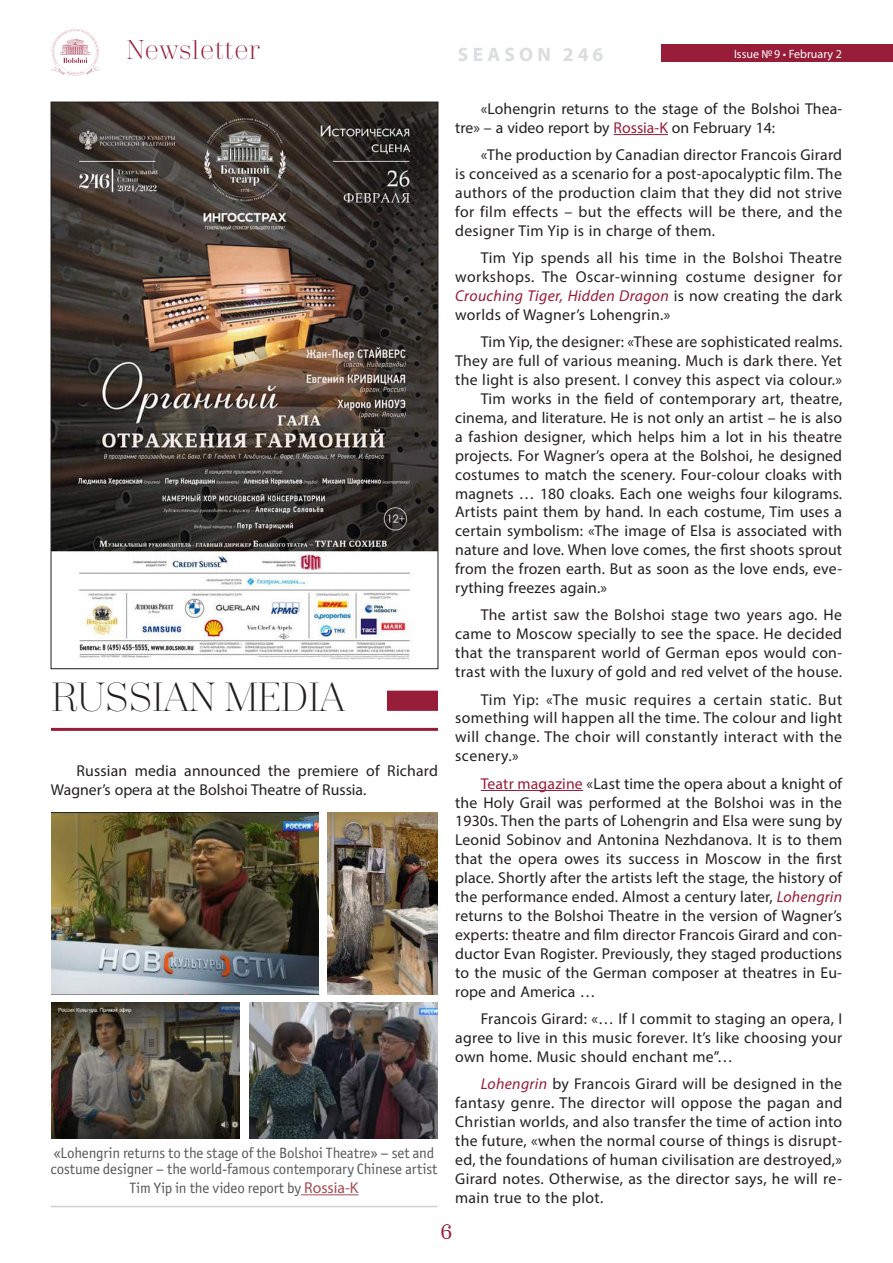
<style>
.page{position:relative;width:893px;height:1263px;background:#fff}
.page>*{position:absolute;margin:0;border:0;box-sizing:border-box;transform-origin:0 0}
.t1{font:300 40.5px "Trivia Serif";letter-spacing:-.03em;color:#231f20}
.t2{font:300 27px "Trivia Serif";color:#971d38}
.t3{font:21px "Trivia Serif 10 Demo";color:#971d38}
.t4{font:700 19.5px "Myriad Pro";letter-spacing:.22em;color:#dcdddf}
.t5{font:15.75px/18.9px "Myriad Pro";letter-spacing:.01em;color:#231f20;text-align:justify}
.t6{font:15px/16.5px "Officina Sans Book C";letter-spacing:-.015em;color:#57585a}
.t7{font:12px "Myriad Pro";color:#fff}
.s1{font-family:"Myriad Pro";font-size:15.75px;color:#a74951}
.s2{color:#971d38}
.s3{font-style:italic;color:#971d38}
</style>
<div class="page">
<div style="left:661px;top:45px;width:232px;height:17px;background:#971d38"></div>
<svg style="left:51px;top:29px;width:49px;height:46px"></svg>
<hr style="left:614px;top:134px;width:54px;height:1px;background:#971d38">
<hr style="left:481px;top:790px;width:102px;height:1px;background:#971d38">
<img style="left:53px;top:104px;width:383px;height:556px">
<div style="left:387px;top:691px;width:51px;height:20px;background:#971d38"></div>
<hr style="left:51px;top:728px;width:387px;height:3px;background:#971d38">
<img style="left:51px;top:812px;width:268px;height:182px">
<img style="left:327px;top:812px;width:111px;height:182px">
<img style="left:51px;top:1003px;width:189px;height:135px">
<img style="left:249px;top:1003px;width:189px;height:135px">
<hr style="left:51px;top:1206px;width:386px;height:1px;background:#d1d2d4">
<hr style="left:301px;top:1194px;width:57px;height:1px;background:#a74951">
<h2 class="t2" style="left:126px;top:36px;width:135px">Newsletter</h2>
<p class="t7" style="left:734px;top:46px;width:109px">Issue №9 • February 2</p>
<p class="t4" style="left:458px;top:41px;width:147px">SEASON 246</p>
<h1 class="t1" style="left:51px;top:676px;width:296px">RUSSIAN MEDIA</h1>
<p class="t5" style="left:51px;top:761px;width:388px;text-indent:26px">Russian media announced the premiere of Richard<br>Wagner’s opera at the Bolshoi Theatre of Russia.</p>
<p class="t6" style="left:51px;top:1144px;width:388px">«Lohengrin returns to the stage of the Bolshoi Theatre» – set and costume designer – the world-famous contemporary Chinese artist</p>
<p class="t6" style="left:130px;top:1180px;width:230px">Tim Yip in the video report by <span class="s1">Rossia-K</span></p>
<p class="t5" style="left:455px;top:99px;width:388px;text-indent:26px">«Lohengrin returns to the stage of the Bolshoi Thea&shy;tre» – a video report by <span class="s2">Rossia-K</span> on February 14:</p>
<p class="t5" style="left:455px;top:145px;width:388px;text-indent:26px">«The production by Canadian director Francois Girard is conceived as a scenario for a post-apocalyptic film. The authors of the production claim that they did not strive for film effects – but the effects will be there, and the designer Tim Yip is in charge of them.</p>
<p class="t5" style="left:455px;top:248px;width:388px;text-indent:26px">Tim Yip spends all his time in the Bolshoi Theatre workshops. The Oscar-winning costume designer for <span class="s3">Crouching Tiger, Hidden Dragon</span> is now creating the dark worlds of Wagner’s Lohengrin.»</p>
<p class="t5" style="left:481px;top:332px;width:363px">Tim Yip, the designer: «These are sophisticated realms.</p>
<p class="t5" style="left:455px;top:351px;width:388px">They are full of various meaning. Much is dark there. Yet</p>
<p class="t5" style="left:455px;top:370px;width:388px">the light is also present. I convey this aspect via colour.»</p>
<p class="t5" style="left:481px;top:389px;width:363px">Tim works in the field of contemporary art, theatre,</p>
<p class="t5" style="left:455px;top:408px;width:388px">cinema, and literature. He is not only an artist – he is also</p>
<p class="t5" style="left:455px;top:427px;width:388px">a fashion designer, which helps him a lot in his theatre</p>
<p class="t5" style="left:455px;top:446px;width:388px">projects. For Wagner’s opera at the Bolshoi, he designed</p>
<p class="t5" style="left:455px;top:465px;width:388px">costumes to match the scenery. Four-colour cloaks with</p>
<p class="t5" style="left:455px;top:483px;width:388px">magnets … 180 cloaks. Each one weighs four kilograms.</p>
<p class="t5" style="left:455px;top:502px;width:388px">Artists paint them by hand. In each costume, Tim uses a</p>
<p class="t5" style="left:455px;top:521px;width:388px">certain symbolism: «The image of Elsa is associated with</p>
<p class="t5" style="left:455px;top:540px;width:388px">nature and love. When love comes, the first shoots sprout</p>
<p class="t5" style="left:455px;top:559px;width:388px">from the frozen earth. But as soon as the love ends, eve-</p>
<p class="t5" style="left:455px;top:578px;width:154px">rything freezes again.»</p>
<p class="t5" style="left:455px;top:605px;width:388px;text-indent:26px">The artist saw the Bolshoi stage two years ago. He came to Moscow specially to see the space. He decided that the transparent world of German epos would con&shy;trast with the luxury of gold and red velvet of the house.</p>
<p class="t5" style="left:455px;top:690px;width:389px;text-indent:26px">Tim Yip: «The music requires a certain static. But something will happen all the time. The colour and light will change. The choir will constantly interact with the scenery.»</p>
<p class="t5" style="left:455px;top:774px;width:388px;text-indent:26px"><span class="s2">Teatr magazine</span> «Last time the opera about a knight of the Holy Grail was performed at the Bolshoi was in the 1930s. Then the parts of Lohengrin and Elsa were sung by Leonid Sobinov and Antonina Nezhdanova. It is to them that the opera owes its success in Moscow in the first place. Shortly after the artists left the stage, the history of the performance ended. Almost a century later, <span class="s3">Lohengrin </span>returns to the Bolshoi Theatre in the version of Wagner’s experts: theatre and film director Francois Girard and con&shy;ductor Evan Rogister. Previously, they staged productions to the music of the German composer at theatres in Eu&shy;rope and America …</p>
<p class="t5" style="left:455px;top:1009px;width:388px;text-indent:26px">Francois Girard: «… If I commit to staging an opera, I agree to live in this music forever. It’s like choosing your own home. Music should enchant me”…</p>
<p class="t5" style="left:455px;top:1074px;width:389px;text-indent:26px"><span class="s3">Lohengrin</span> by Francois Girard will be designed in the fantasy genre. The director will oppose the pagan and Christian worlds, and also transfer the time of action into the future, «when the normal course of things is disrupt&shy;ed, the foundations of human civilisation are destroyed,» Girard notes. Otherwise, as the director says, he will re&shy;main true to the plot.</p>
<h3 class="t3" style="left:440px;top:1219px;width:13px">6</h3>
</div>
